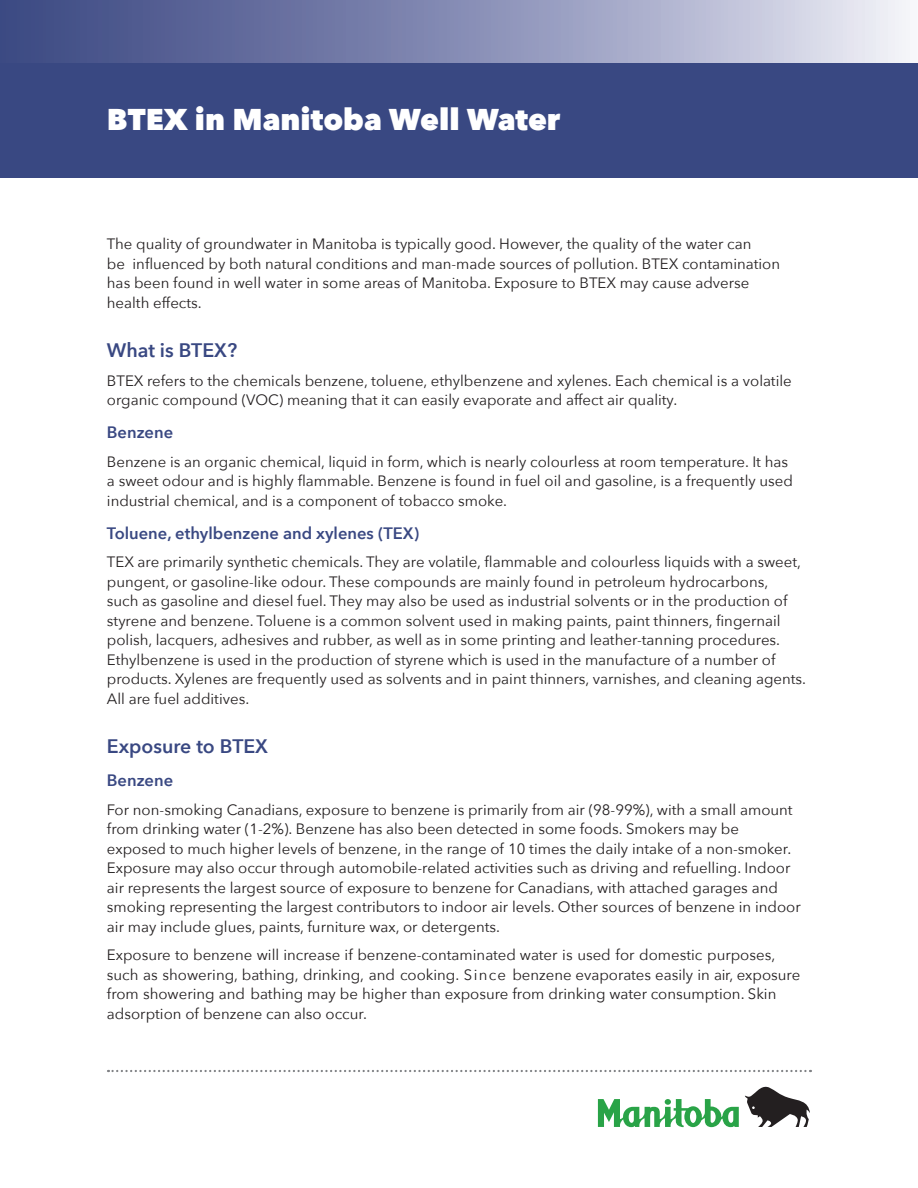
<style>
.page{position:relative;width:918px;height:1188px;background:#fff}
.page>*{position:absolute;margin:0;border:0;box-sizing:border-box;transform-origin:0 0}
.t1{font:800 30px "Avenir Next";color:#fff}
.Heading_1{font:600 19.5px "Avenir Next";color:#394882}
.Heading_2{font:600 16.5px "Avenir Next";color:#394882}
.Text{font:15px/19.5px "Avenir Next";color:#231f20}
</style>
<div class="page">
<div style="left:0;top:0;width:918px;height:177px;background:#394882"></div>
<div style="left:0;top:0;width:918px;height:63px;background:linear-gradient(to right,#313e7d,#e8e8f3)"></div>
<svg style="left:745px;top:1087px;width:65px;height:40px"></svg>
<svg style="left:598px;top:1099px;width:141px;height:28px"></svg>
<svg style="left:108px;top:1070px;width:703px;height:2px"></svg>
<h1 class="t1" style="left:107px;top:100px;width:455px">BTEX in Manitoba Well Water</h1>
<p class="Text" style="left:107px;top:233px;width:675px">The quality of groundwater in Manitoba is typically good. However, the quality of the water can<br>be influenced by both natural conditions and man-made sources of pollution. BTEX contamination has been found in well water in some areas of Manitoba. Exposure to BTEX may cause adverse health effects.</p>
<h1 class="Heading_1" style="left:107px;top:333px;width:132px">What is BTEX?</h1>
<p class="Text" style="left:107px;top:370px;width:686px">BTEX refers to the chemicals benzene, toluene, ethylbenzene and xylenes. Each chemical is a volatile organic compound (VOC) meaning that it can easily evaporate and affect air quality.</p>
<h2 class="Heading_2" style="left:107px;top:418px;width:68px">Benzene</h2>
<p class="Text" style="left:107px;top:451px;width:688px">Benzene is an organic chemical, liquid in form, which is nearly colourless at room temperature. It has a sweet odour and is highly flammable. Benzene is found in fuel oil and gasoline, is a frequently used industrial chemical, and is a component of tobacco smoke.</p>
<h2 class="Heading_2" style="left:107px;top:519px;width:314px">Toluene, ethylbenzene and xylenes (TEX)</h2>
<p class="Text" style="left:107px;top:551px;width:701px">TEX are primarily synthetic chemicals. They are volatile, flammable and colourless liquids with a sweet, pungent, or gasoline-like odour. These compounds are mainly found in petroleum hydrocarbons,<br>such as gasoline and diesel fuel. They may also be used as industrial solvents or in the production of styrene and benzene. Toluene is a common solvent used in making paints, paint thinners, fingernail polish, lacquers, adhesives and rubber, as well as in some printing and leather-tanning procedures.<br>Ethylbenzene is used in the production of styrene which is used in the manufacture of a number of products. Xylenes are frequently used as solvents and in paint thinners, varnishes, and cleaning agents.<br>All are fuel additives.</p>
<h1 class="Heading_1" style="left:107px;top:729px;width:163px">Exposure to BTEX</h1>
<h2 class="Heading_2" style="left:107px;top:766px;width:68px">Benzene</h2>
<p class="Text" style="left:107px;top:799px;width:695px">For non-smoking Canadians, exposure to benzene is primarily from air (98-99%), with a small amount from drinking water (1-2%). Benzene has also been detected in some foods. Smokers may be exposed to much higher levels of benzene, in the range of 10 times the daily intake of a non-smoker.<br>Exposure may also occur through automobile-related activities such as driving and refuelling. Indoor air represents the largest source of exposure to benzene for Canadians, with attached garages and smoking representing the largest contributors to indoor air levels. Other sources of benzene in indoor air may include glues, paints, furniture wax, or detergents.</p>
<p class="Text" style="left:107px;top:944px;width:695px">Exposure to benzene will increase if benzene-contaminated water is used for domestic purposes, such as showering, bathing, drinking, and cooking. Since benzene evaporates easily in air, exposure from showering and bathing may be higher than exposure from drinking water consumption. Skin adsorption of benzene can also occur.</p>
</div>
